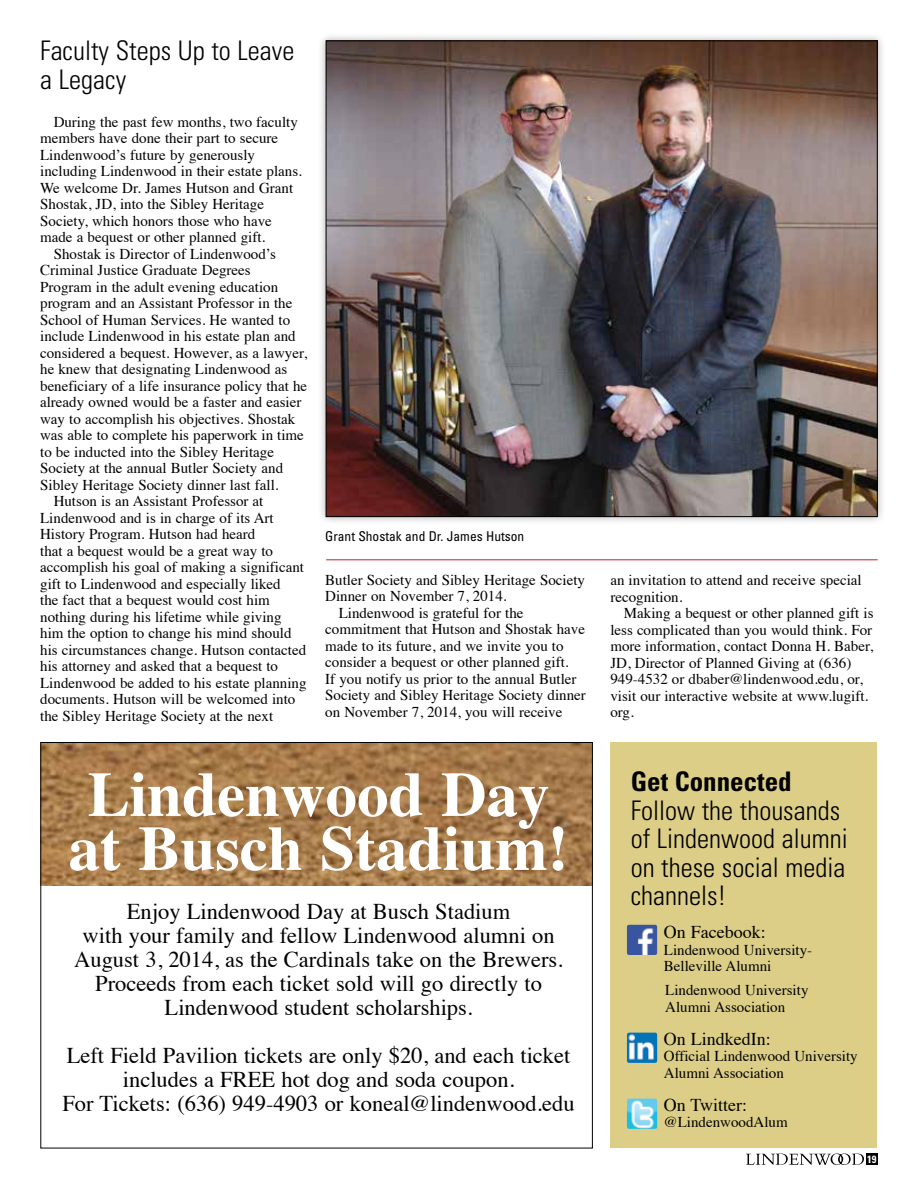
<style>
.page{position:relative;width:918px;height:1188px;background:#fff}
.page>*{position:absolute;margin:0;border:0;box-sizing:border-box;transform-origin:0 0}
.t1{font:700 63px/54px "Times";color:#fff;text-align:center}
.t2{font:300 condensed 27px/28.5px "Univers LT Std";color:#000}
.t3{font:700 condensed 27px "Univers LT Std";color:#000}
.t4{font:22.5px/24px "Times";color:#000;text-align:center}
.t5{font:18px "Times";color:#000}
.t6{font:15px/16.5px "Times";color:#000}
.t7{font:condensed 13.5px "Univers LT Std";color:#000}
.t8{font:700 condensed 10.5px "Univers LT Std";color:#fff}
</style>
<div class="page">
<svg style="left:746px;top:1154px;width:118px;height:11px"></svg>
<div style="left:866px;top:1154px;width:11px;height:11px;background:#000"></div>
<img style="left:42px;top:744px;width:549px;height:142px">
<div style="left:610px;top:742px;width:267px;height:406px;background:#dcce86"></div>
<div style="left:318px;top:32px;width:568px;height:493px;background:#000;opacity:.3"></div>
<img style="left:328px;top:42px;width:548px;height:473px">
<hr style="left:326px;top:559px;width:552px;height:1px;background:#b8232f">
<img style="left:627px;top:925px;width:30px;height:30px">
<img style="left:627px;top:1033px;width:30px;height:30px">
<img style="left:627px;top:1099px;width:30px;height:30px">
<h2 class="t2" style="left:40px;top:36px;width:256px">Faculty Steps Up to Leave a Legacy</h2>
<p class="t6" style="left:54px;top:112px;width:246px">During the past few months, two faculty</p>
<p class="t6" style="left:40px;top:129px;width:240px">members have done their part to secure</p>
<p class="t6" style="left:40px;top:145px;width:216px">Lindenwood’s future by generously</p>
<p class="t6" style="left:40px;top:162px;width:263px">including Lindenwood in their estate plans.</p>
<p class="t6" style="left:40px;top:178px;width:255px">We welcome Dr. James Hutson and Grant</p>
<p class="t6" style="left:40px;top:195px;width:225px">Shostak, JD, into the Sibley Heritage</p>
<p class="t6" style="left:40px;top:211px;width:233px">Society, which honors those who have</p>
<p class="t6" style="left:40px;top:228px;width:227px">made a bequest or other planned gift.</p>
<p class="t6" style="left:54px;top:244px;width:224px">Shostak is Director of Lindenwood’s</p>
<p class="t6" style="left:40px;top:261px;width:212px">Criminal Justice Graduate Degrees</p>
<p class="t6" style="left:40px;top:277px;width:240px">Program in the adult evening education</p>
<p class="t6" style="left:40px;top:294px;width:254px">program and an Assistant Professor in the</p>
<p class="t6" style="left:40px;top:310px;width:252px">School of Human Services. He wanted to</p>
<p class="t6" style="left:40px;top:327px;width:257px">include Lindenwood in his estate plan and</p>
<p class="t6" style="left:40px;top:343px;width:269px">considered a bequest. However, as a lawyer,</p>
<p class="t6" style="left:40px;top:360px;width:249px">he knew that designating Lindenwood as</p>
<p class="t6" style="left:40px;top:376px;width:269px">beneficiary of a life insurance policy that he</p>
<p class="t6" style="left:40px;top:393px;width:263px">already owned would be a faster and easier</p>
<p class="t6" style="left:40px;top:409px;width:257px">way to accomplish his objectives. Shostak</p>
<p class="t6" style="left:40px;top:426px;width:265px">was able to complete his paperwork in time</p>
<p class="t6" style="left:40px;top:442px;width:235px">to be inducted into the Sibley Heritage</p>
<p class="t6" style="left:40px;top:459px;width:245px">Society at the annual Butler Society and</p>
<p class="t6" style="left:40px;top:475px;width:240px">Sibley Heritage Society dinner last fall.</p>
<p class="t6" style="left:54px;top:492px;width:211px">Hutson is an Assistant Professor at</p>
<p class="t6" style="left:40px;top:508px;width:235px">Lindenwood and is in charge of its Art</p>
<p class="t6" style="left:40px;top:525px;width:217px">History Program. Hutson had heard</p>
<p class="t6" style="left:40px;top:541px;width:234px">that a bequest would be a great way to</p>
<p class="t6" style="left:40px;top:558px;width:265px">accomplish his goal of making a significant</p>
<p class="t6" style="left:40px;top:574px;width:242px">gift to Lindenwood and especially liked</p>
<p class="t6" style="left:40px;top:591px;width:231px">the fact that a bequest would cost him</p>
<p class="t6" style="left:40px;top:607px;width:243px">nothing during his lifetime while giving</p>
<p class="t6" style="left:40px;top:624px;width:253px">him the option to change his mind should</p>
<p class="t6" style="left:40px;top:640px;width:268px">his circumstances change. Hutson contacted</p>
<p class="t6" style="left:40px;top:657px;width:239px">his attorney and asked that a bequest to</p>
<p class="t6" style="left:40px;top:673px;width:268px">Lindenwood be added to his estate planning</p>
<p class="t6" style="left:40px;top:690px;width:257px">documents. Hutson will be welcomed into</p>
<p class="t6" style="left:40px;top:706px;width:235px">the Sibley Heritage Society at the next</p>
<p class="t7" style="left:325px;top:528px;width:201px">Grant Shostak and Dr. James Hutson</p>
<p class="t6" style="left:325px;top:570px;width:261px">Butler Society and Sibley Heritage Society</p>
<p class="t6" style="left:325px;top:587px;width:183px">Dinner on November 7, 2014.</p>
<p class="t6" style="left:339px;top:603px;width:186px">Lindenwood is grateful for the</p>
<p class="t6" style="left:325px;top:620px;width:261px">commitment that Hutson and Shostak have</p>
<p class="t6" style="left:325px;top:636px;width:240px">made to its future, and we invite you to</p>
<p class="t6" style="left:325px;top:653px;width:245px">consider a bequest or other planned gift.</p>
<p class="t6" style="left:325px;top:669px;width:253px">If you notify us prior to the annual Butler</p>
<p class="t6" style="left:325px;top:686px;width:262px">Society and Sibley Heritage Society dinner</p>
<p class="t6" style="left:325px;top:702px;width:239px">on November 7, 2014, you will receive</p>
<h1 class="t1" style="left:68px;top:761px;width:502px">Lindenwood Day at Busch Stadium!</h1>
<h3 class="t4" style="left:74px;top:898px;width:490px">Enjoy Lindenwood Day at Busch Stadium<br>with your family and fellow Lindenwood alumni on August 3, 2014, as the Cardinals take on the Brewers.<br>Proceeds from each ticket sold will go directly to Lindenwood student scholarships.</h3>
<h3 class="t4" style="left:62px;top:1042px;width:514px">Left Field Pavilion tickets are only $20, and each ticket includes a FREE hot dog and soda coupon.<br>For Tickets: (636) 949-4903 or koneal@lindenwood.edu</h3>
<p class="t6" style="left:610px;top:571px;width:253px">an invitation to attend and receive special recognition.</p>
<p class="t6" style="left:610px;top:604px;width:265px;text-indent:14px">Making a bequest or other planned gift is less complicated than you would think. For more information, contact Donna H. Baber, JD, Director of Planned Giving at (636)<br>949-4532 or dbaber@lindenwood.edu, or, visit our interactive website at www.lugift. org.</p>
<h2 class="t3" style="left:631px;top:765px;width:163px">Get Connected</h2>
<h2 class="t2" style="left:631px;top:796px;width:219px">Follow the thousands of Lindenwood alumni on these social media channels!</h2>
<p class="t5" style="left:664px;top:915px;width:103px">On Facebook:</p>
<p class="t6" style="left:664px;top:940px;width:150px">Lindenwood University-<br>Belleville Alumni</p>
<p class="t6" style="left:665px;top:981px;width:145px">Lindenwood University<br>Alumni Association</p>
<p class="t5" style="left:664px;top:1022px;width:108px">On LindkedIn:</p>
<p class="t6" style="left:664px;top:1047px;width:195px">Official Lindenwood University<br>Alumni Association</p>
<p class="t5" style="left:664px;top:1088px;width:85px">On Twitter:</p>
<p class="t6" style="left:664px;top:1113px;width:125px">@LindenwoodAlum</p>
<p class="t8" style="left:867px;top:1153px;width:11px">19</p>
</div>
